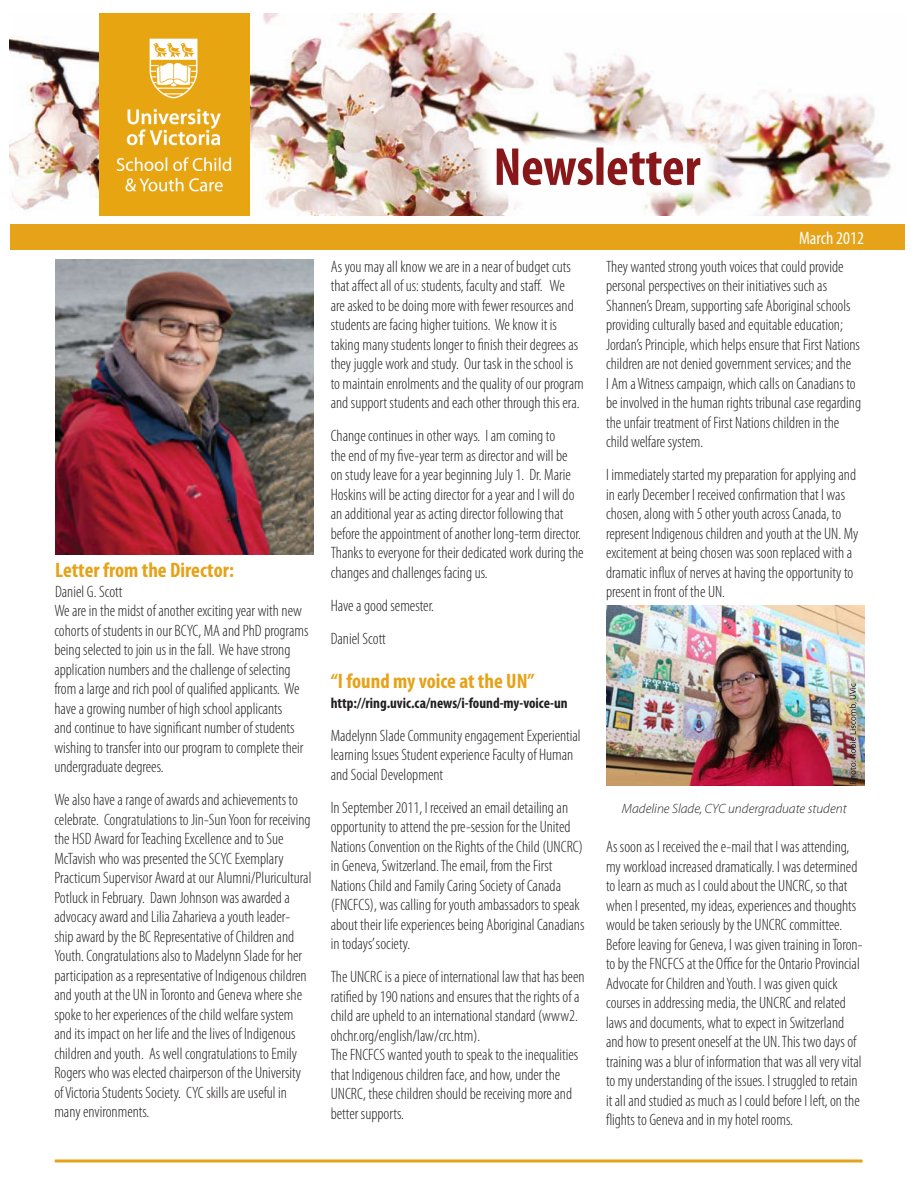
<style>
.page{position:relative;width:918px;height:1188px;background:#fff}
.page>*{position:absolute;margin:0;border:0;box-sizing:border-box;transform-origin:0 0}
.Paragraph_Style_2{font:700 condensed 21px "Myriad Pro";color:#e6a218}
.t1{font:condensed 18px "Myriad Pro";color:#fff}
.Paragraph_Style_1{font:300 condensed 16.5px/19.5px "Myriad Pro";color:#231f20}
.Paragraph_Style_1-2{font:700 condensed 15px "Myriad Pro";color:#231f20}
.Paragraph_Style_1-3{font:italic 300 13.5px "Myriad Pro";color:#231f20}
</style>
<div class="page">
<img style="left:10px;top:14px;width:881px;height:202px">
<svg style="left:476px;top:131px;width:242px;height:72px"></svg>
<svg style="left:497px;top:148px;width:203px;height:37px"></svg>
<div style="left:10px;top:224px;width:894px;height:25px;background:#e6a218"></div>
<hr style="left:55px;top:1160px;width:808px;height:2px;background:#e6a218">
<img style="left:99px;top:14px;width:151px;height:202px">
<img style="left:56px;top:259px;width:257px;height:295px">
<img style="left:606px;top:606px;width:258px;height:180px">
<svg style="left:849px;top:683px;width:8px;height:101px"></svg>
<p class="Paragraph_Style_2" style="left:55px;top:557px;width:180px">Letter from the Director:</p>
<p class="Paragraph_Style_1" style="left:55px;top:581px;width:69px">Daniel G. Scott</p>
<p class="Paragraph_Style_1" style="left:54px;top:601px;width:256px">We are in the midst of another exciting year with new cohorts of students in our BCYC, MA and PhD programs being selected to join us in the fall. We have strong application numbers and the challenge of selecting from a large and rich pool of qualified applicants. We have a growing number of high school applicants<br>and continue to have significant number of students wishing to transfer into our program to complete their undergraduate degrees.</p>
<p class="Paragraph_Style_1" style="left:54px;top:790px;width:259px">We also have a range of awards and achievements to celebrate. Congratulations to Jin-Sun Yoon for receiving the HSD Award for Teaching Excellence and to Sue McTavish who was presented the SCYC Exemplary Practicum Supervisor Award at our Alumni/Pluricultural Potluck in February. Dawn Johnson was awarded a advocacy award and Lilia Zaharieva a youth leader&shy;ship award by the BC Representative of Children and Youth. Congratulations also to Madelynn Slade for her participation as a representative of Indigenous children and youth at the UN in Toronto and Geneva where she spoke to her experiences of the child welfare system and its impact on her life and the lives of Indigenous children and youth. As well congratulations to Emily Rogers who was elected chairperson of the University of Victoria Students Society. CYC skills are useful in many environments.</p>
<p class="Paragraph_Style_1" style="left:331px;top:256px;width:255px">As you may all know we are in a near of budget cuts that affect all of us: students, faculty and staff. We<br>are asked to be doing more with fewer resources and students are facing higher tuitions. We know it is taking many students longer to finish their degrees as they juggle work and study. Our task in the school is to maintain enrolments and the quality of our program and support students and each other through this era.</p>
<p class="Paragraph_Style_1" style="left:331px;top:426px;width:254px">Change continues in other ways. I am coming to<br>the end of my five-year term as director and will be on study leave for a year beginning July 1. Dr. Marie Hoskins will be acting director for a year and I will do an additional year as acting director following that before the appointment of another long-term director.<br>Thanks to everyone for their dedicated work during the changes and challenges facing us.</p>
<p class="Paragraph_Style_1" style="left:331px;top:595px;width:105px">Have a good semester.</p>
<p class="Paragraph_Style_1" style="left:331px;top:628px;width:57px">Daniel Scott</p>
<p class="Paragraph_Style_2" style="left:331px;top:668px;width:205px">“I found my voice at the UN”</p>
<p class="Paragraph_Style_1-2" style="left:331px;top:693px;width:238px">http://ring.uvic.ca/news/i-found-my-voice-un</p>
<p class="Paragraph_Style_1" style="left:331px;top:725px;width:252px">Madelynn Slade Community engagement Experiential learning Issues Student experience Faculty of Human and Social Development</p>
<p class="Paragraph_Style_1" style="left:331px;top:798px;width:255px">In September 2011, I received an email detailing an opportunity to attend the pre-session for the United Nations Convention on the Rights of the Child (UNCRC) in Geneva, Switzerland. The email, from the First Nations Child and Family Caring Society of Canada (FNCFCS), was calling for youth ambassadors to speak about their life experiences being Aboriginal Canadians in todays’ society.</p>
<p class="Paragraph_Style_1" style="left:331px;top:967px;width:255px">The UNCRC is a piece of international law that has been ratified by 190 nations and ensures that the rights of a child are upheld to an international standard (www2. ohchr.org/english/law/crc.htm).</p>
<p class="Paragraph_Style_1" style="left:331px;top:1045px;width:249px">The FNCFCS wanted youth to speak to the inequalities that Indigenous children face, and how, under the UNCRC, these children should be receiving more and better supports.</p>
<p class="t1" style="left:799px;top:227px;width:66px">March 2012</p>
<p class="Paragraph_Style_1" style="left:606px;top:256px;width:257px">They wanted strong youth voices that could provide personal perspectives on their initiatives such as Shannen’s Dream, supporting safe Aboriginal schools providing culturally based and equitable education; Jordan’s Principle, which helps ensure that First Nations children are not denied government services; and the<br>I Am a Witness campaign, which calls on Canadians to be involved in the human rights tribunal case regarding the unfair treatment of First Nations children in the child welfare system.</p>
<p class="Paragraph_Style_1" style="left:606px;top:465px;width:254px">I immediately started my preparation for applying and in early December I received confirmation that I was chosen, along with 5 other youth across Canada, to represent Indigenous children and youth at the UN. My excitement at being chosen was soon replaced with a dramatic influx of nerves at having the opportunity to present in front of the UN.</p>
<p class="Paragraph_Style_1-3" style="left:622px;top:800px;width:226px">Madeline Slade, CYC undergraduate student</p>
<p class="Paragraph_Style_1" style="left:606px;top:837px;width:253px">As soon as I received the e-mail that I was attending, my workload increased dramatically. I was determined to learn as much as I could about the UNCRC, so that when I presented, my ideas, experiences and thoughts would be taken seriously by the UNCRC committee.</p>
<p class="Paragraph_Style_1" style="left:606px;top:934px;width:258px">Before leaving for Geneva, I was given training in Toron&shy;to by the FNCFCS at the Office for the Ontario Provincial Advocate for Children and Youth. I was given quick courses in addressing media, the UNCRC and related laws and documents, what to expect in Switzerland and how to present oneself at the UN. This two days of training was a blur of information that was all very vital to my understanding of the issues. I struggled to retain it all and studied as much as I could before I left, on the flights to Geneva and in my hotel rooms.</p>
</div>
